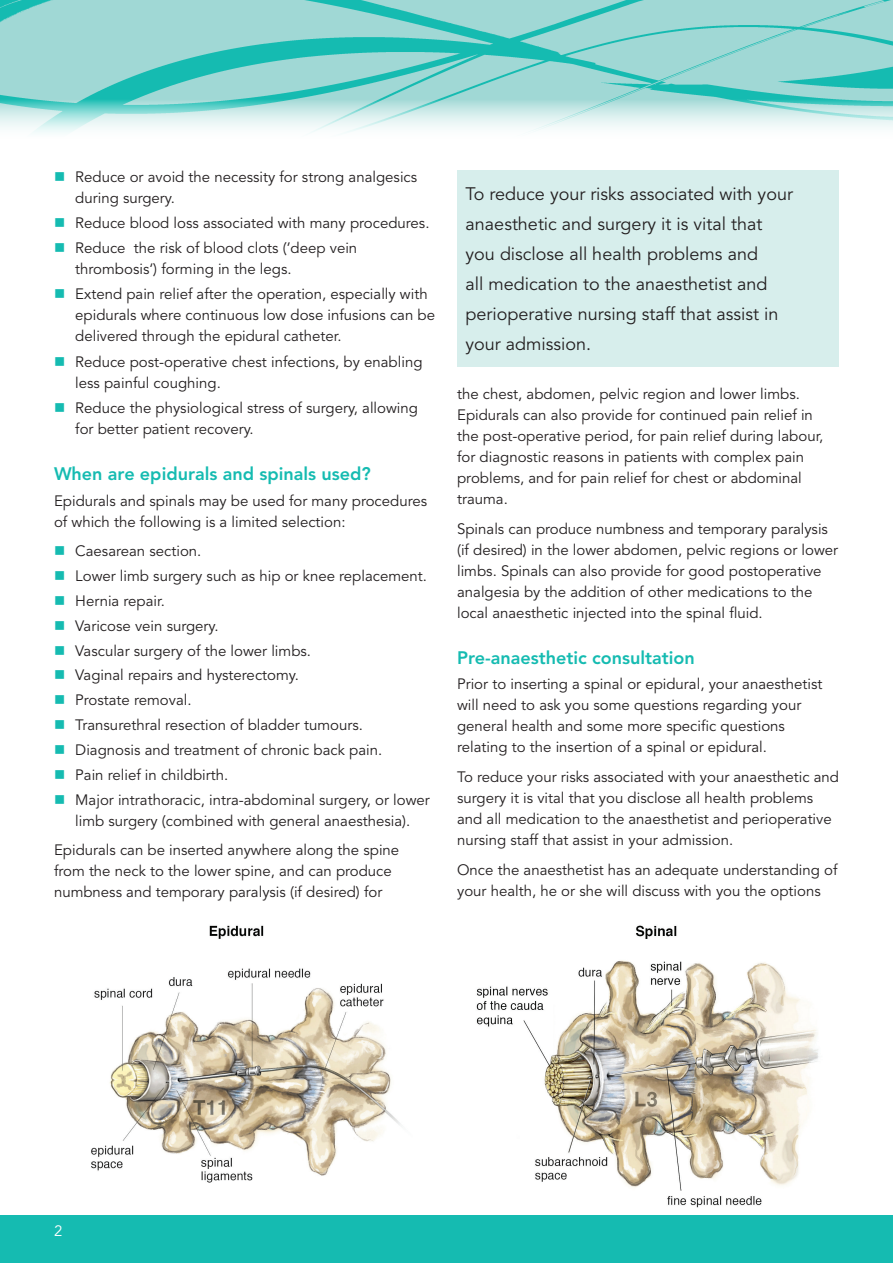
<style>
.page{position:relative;width:893px;height:1263px;background:#fff}
.page>*{position:absolute;margin:0;border:0;box-sizing:border-box;transform-origin:0 0}
.Body{font:18px/30px "Avenir LT Std";color:#231f20}
.Subheading{font:800 18px "Avenir LT Std";color:#15bbb1}
.Body-2{font:15px/21px "Avenir LT Std";color:#231f20}
.t1{font:15px "Avenir LT Std";color:#fff}
.s1{color:#15bbb1}
</style>
<div class="page">
<img style="left:0;top:0;width:893px;height:133px">
<div style="left:0;top:1215px;width:893px;height:48px;background:#15bbb1"></div>
<img style="left:91px;top:925px;width:310px;height:258px">
<img style="left:476px;top:925px;width:343px;height:283px">
<div style="left:457px;top:170px;width:382px;height:197px;background:#d7eeec"></div>
<p class="Body-2" style="left:75px;top:166px;width:343px;text-indent:-21px"><span class="s1">■</span> Reduce or avoid the necessity for strong analgesics during surgery.</p>
<p class="Body-2" style="left:54px;top:213px;width:377px"><span class="s1">■</span> Reduce blood loss associated with many procedures.</p>
<p class="Body-2" style="left:75px;top:238px;width:284px;text-indent:-21px"><span class="s1">■</span> Reduce the risk of blood clots (’deep vein thrombosis‘) forming in the legs.</p>
<p class="Body-2" style="left:75px;top:284px;width:361px;text-indent:-21px"><span class="s1">■</span> Extend pain relief after the operation, especially with epidurals where continuous low dose infusions can be delivered through the epidural catheter.</p>
<p class="Body-2" style="left:75px;top:351px;width:349px;text-indent:-21px"><span class="s1">■</span> Reduce post-operative chest infections, by enabling less painful coughing.</p>
<p class="Body-2" style="left:75px;top:398px;width:344px;text-indent:-21px"><span class="s1">■</span> Reduce the physiological stress of surgery, allowing for better patient recovery.</p>
<p class="Subheading" style="left:54px;top:464px;width:318px">When are epidurals and spinals used?</p>
<p class="Body-2" style="left:54px;top:490px;width:375px">Epidurals and spinals may be used for many procedures of which the following is a limited selection:</p>
<p class="Body-2" style="left:54px;top:541px;width:149px"><span class="s1">■</span> Caesarean section.</p>
<p class="Body-2" style="left:54px;top:566px;width:374px"><span class="s1">■</span> Lower limb surgery such as hip or knee replacement.</p>
<p class="Body-2" style="left:54px;top:591px;width:112px"><span class="s1">■</span> Hernia repair.</p>
<p class="Body-2" style="left:54px;top:615px;width:166px"><span class="s1">■</span> Varicose vein surgery.</p>
<p class="Body-2" style="left:54px;top:640px;width:259px"><span class="s1">■</span> Vascular surgery of the lower limbs.</p>
<p class="Body-2" style="left:54px;top:665px;width:246px"><span class="s1">■</span> Vaginal repairs and hysterectomy.</p>
<p class="Body-2" style="left:54px;top:690px;width:139px"><span class="s1">■</span> Prostate removal.</p>
<p class="Body-2" style="left:54px;top:715px;width:310px"><span class="s1">■</span> Transurethral resection of bladder tumours.</p>
<p class="Body-2" style="left:54px;top:740px;width:330px"><span class="s1">■</span> Diagnosis and treatment of chronic back pain.</p>
<p class="Body-2" style="left:54px;top:764px;width:176px"><span class="s1">■</span> Pain relief in childbirth.</p>
<p class="Body-2" style="left:54px;top:789px;width:377px;text-align:center"><span class="s1">■</span> Major intrathoracic, intra-abdominal surgery, or lower limb surgery (combined with general anaesthesia).</p>
<p class="Body-2" style="left:54px;top:840px;width:347px">Epidurals can be inserted anywhere along the spine from the neck to the lower spine, and can produce numbness and temporary paralysis (if desired) for</p>
<p class="Body" style="left:466px;top:179px;width:329px">To reduce your risks associated with your anaesthetic and surgery it is vital that you disclose all health problems and<br>all medication to the anaesthetist and perioperative nursing staff that assist in your admission.</p>
<p class="Body-2" style="left:457px;top:384px;width:368px">the chest, abdomen, pelvic region and lower limbs.<br>Epidurals can also provide for continued pain relief in the post-operative period, for pain relief during labour, for diagnostic reasons in patients with complex pain problems, and for pain relief for chest or abdominal trauma.</p>
<p class="Body-2" style="left:457px;top:518px;width:383px">Spinals can produce numbness and temporary paralysis (if desired) in the lower abdomen, pelvic regions or lower limbs. Spinals can also provide for good postoperative analgesia by the addition of other medications to the local anaesthetic injected into the spinal fluid.</p>
<p class="Subheading" style="left:457px;top:647px;width:239px">Pre-anaesthetic consultation</p>
<p class="Body-2" style="left:457px;top:674px;width:367px">Prior to inserting a spinal or epidural, your anaesthetist will need to ask you some questions regarding your general health and some more specific questions relating to the insertion of a spinal or epidural.</p>
<p class="Body-2" style="left:457px;top:767px;width:383px">To reduce your risks associated with your anaesthetic and surgery it is vital that you disclose all health problems and all medication to the anaesthetist and perioperative nursing staff that assist in your admission.</p>
<p class="Body-2" style="left:457px;top:859px;width:382px">Once the anaesthetist has an adequate understanding of your health, he or she will discuss with you the options</p>
<p class="t1" style="left:54px;top:1222px;width:10px">2</p>
</div>
